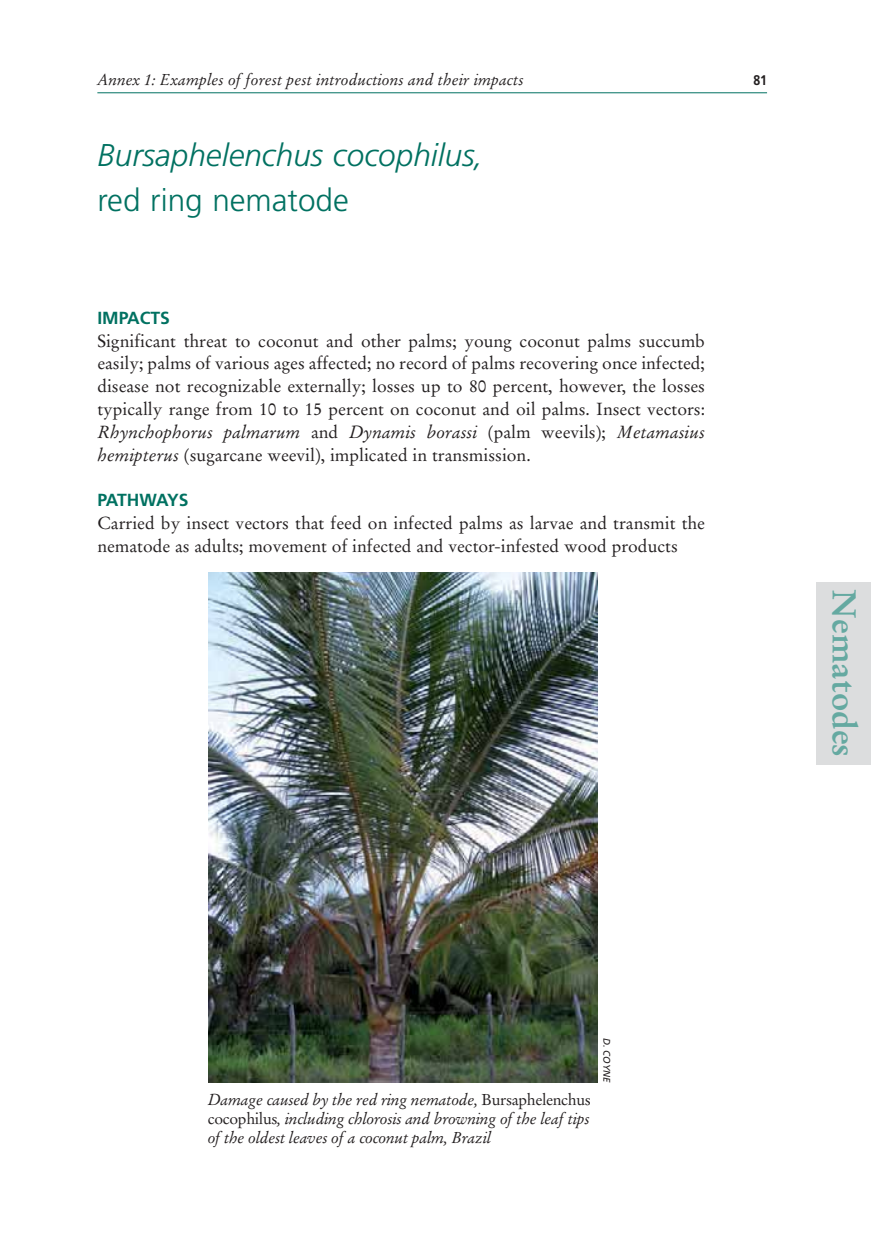
<style>
.page{position:relative;width:874px;height:1251px;background:#fff}
.page>*{position:absolute;margin:0;border:0;box-sizing:border-box;transform-origin:0 0}
.t1{font:700 32.9px "Stempel Garamond LT Std";color:#65a9a1}
.t2{font:italic 300 31.5px "Frutiger LT Std";color:#007161}
.t3{font:300 31.5px "Frutiger LT Std";color:#007161}
.t4{font:17.5px/22.8px "Stempel Garamond LT Std";color:#231f20;text-align:justify}
.t5{font:700 17.5px "Frutiger LT Std";letter-spacing:-.035em;color:#007161}
.t6{font:700 17.5px "Frutiger LT Std";color:#007161}
.t7{font:italic 15.75px/19.2px "Stempel Garamond LT Std";letter-spacing:-.01em;color:#231f20;text-align:justify}
.t8{font:700 14px "Frutiger LT Std";color:#231f20;scale:.88 1}
.t9{font:italic 9.62px "Frutiger LT Std";color:#231f20}
.s1{font-style:italic}
.s2{font-style:normal}
</style>
<div class="page">
<hr style="left:97px;top:92px;width:670px;height:1px;background:#007161">
<div style="left:817px;top:582px;width:54px;height:182px;background:#dcddde"></div>
<img style="left:209px;top:572px;width:389px;height:510px">
<p class="t7" style="left:97px;top:71px;width:428px">Annex 1: Examples of forest pest introductions and their impacts</p>
<p class="t8" style="left:753px;top:74px;width:17px">81</p>
<h2 class="t2" style="left:97px;top:141px;width:388px">Bursaphelenchus cocophilus,</h2>
<h2 class="t3" style="left:97px;top:187px;width:253px">red ring nematode</h2>
<p class="t6" style="left:97px;top:310px;width:74px">IMPACTS</p>
<p class="t4" style="left:97px;top:331px;width:609px">Significant threat to coconut and other palms; young coconut palms succumb easily; palms of various ages affected; no record of palms recovering once infected; disease not recognizable externally; losses up to 80 percent, however, the losses typically range from 10 to 15 percent on coconut and oil palms. Insect vectors:<br><span class="s1">Rhynchophorus palmarum</span> and <span class="s1">Dynamis borassi</span> (palm weevils); <span class="s1">Metamasius hemipterus</span> (sugarcane weevil), implicated in transmission.</p>
<p class="t5" style="left:97px;top:492px;width:93px">PATHWAYS</p>
<p class="t4" style="left:97px;top:513px;width:609px">Carried by insect vectors that feed on infected palms as larvae and transmit the nematode as adults; movement of infected and vector-infested wood products</p>
<h1 class="t1" style="left:858px;top:589px;width:170px;rotate:90deg">Nematodes</h1>
<p class="t7" style="left:208px;top:1091px;width:385px">Damage caused by the red ring nematode, <span class="s2">Bursaphelenchus cocophilus</span>, including chlorosis and browning of the leaf tips of the oldest leaves of a coconut palm, Brazil</p>
<p class="t9" style="left:611px;top:1038px;width:46px;rotate:90deg">D. COYNE</p>
</div>
